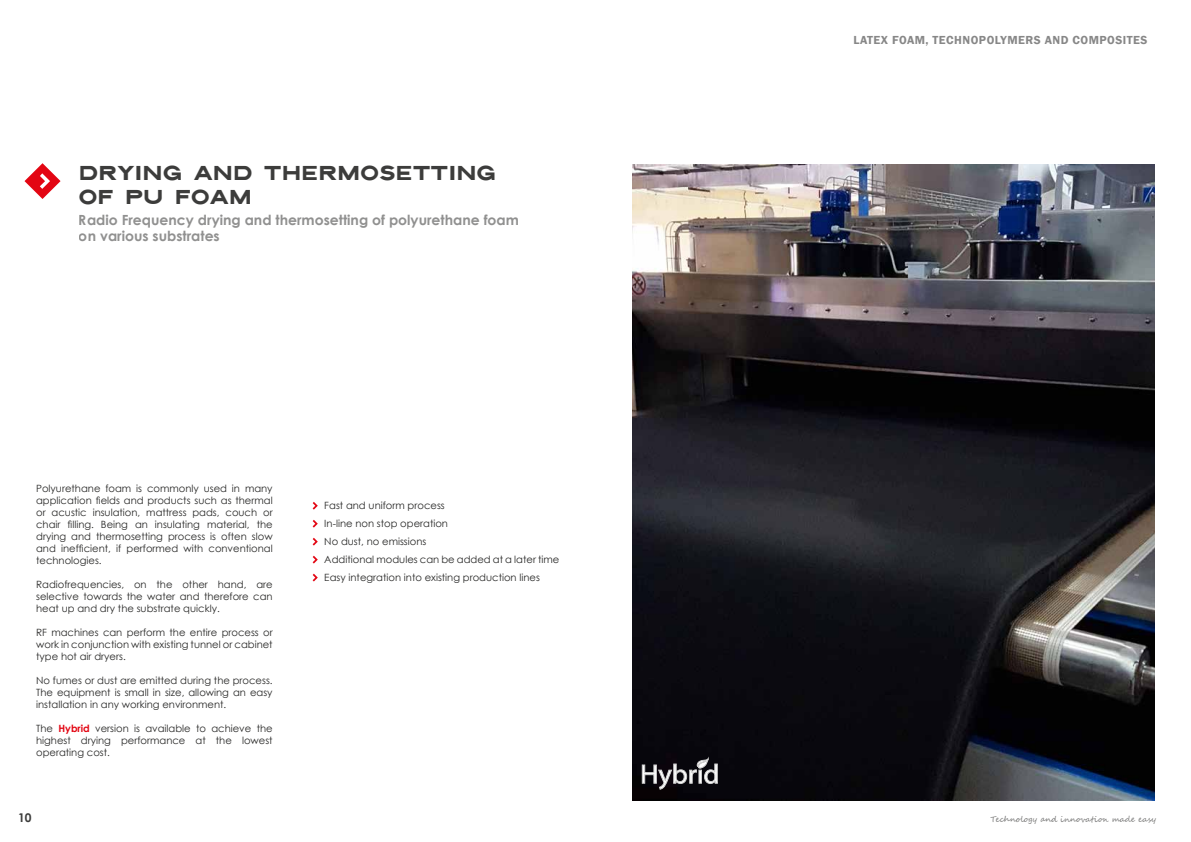
<style>
.page{position:relative;width:1191px;height:842px;background:#fff}
.page>*{position:absolute;margin:0;border:0;box-sizing:border-box;transform-origin:0 0}
.t1{font:30px/24px "Lunar Orbiter";color:#3c3c3b}
.t2{font:700 14px/16.8px "Century Gothic";color:#3c3c3b}
.t3{font:600 12px "Franklin Gothic";letter-spacing:.04em;color:#878787}
.t4{font:700 12px "Century Gothic";color:#3c3c3b}
.t5{font:10px/12px "Century Gothic";color:#282827;text-align:justify}
.t6{font:8px "Segoe Script";color:#525251}
.s1{font-weight:700;color:#e30613}
</style>
<div class="page">
<img style="left:632px;top:165px;width:523px;height:635px">
<svg style="left:24px;top:163px;width:37px;height:36px"></svg>
<svg style="left:313px;top:502px;width:5px;height:8px"></svg>
<svg style="left:313px;top:520px;width:5px;height:8px"></svg>
<svg style="left:313px;top:538px;width:5px;height:8px"></svg>
<svg style="left:313px;top:556px;width:5px;height:7px"></svg>
<svg style="left:642px;top:759px;width:75px;height:30px;background:#4e4c51"></svg>
<svg style="left:313px;top:574px;width:5px;height:7px"></svg>
<h1 class="t1" style="left:79px;top:160px;width:419px">DRYING AND THERMOSETTING<br>OF PU FOAM</h1>
<h2 class="t2" style="left:79px;top:210px;width:441px">Radio Frequency drying and thermosetting of polyurethane foam on various substrates</h2>
<p class="t5" style="left:36px;top:482px;width:238px">Polyurethane foam is commonly used in many application fields and products such as thermal or acustic insulation, mattress pads, couch or chair filling. Being an insulating material, the drying and thermosetting process is often slow and inefficient, if performed with conventional technologies.</p>
<p class="t5" style="left:36px;top:578px;width:238px">Radiofrequencies, on the other hand, are selective towards the water and therefore can heat up and dry the substrate quickly.</p>
<p class="t5" style="left:36px;top:626px;width:238px">RF machines can perform the entire process or work in conjunction with existing tunnel or cabinet type hot air dryers.</p>
<p class="t5" style="left:36px;top:674px;width:238px">No fumes or dust are emitted during the process.<br>The equipment is small in size, allowing an easy installation in any working environment.</p>
<p class="t5" style="left:36px;top:722px;width:238px">The <span class="s1">Hybrid</span> version is available to achieve the highest drying performance at the lowest operating cost.</p>
<p class="t5" style="left:324px;top:496px;width:237px;line-height:18px;text-align:left">Fast and uniform process<br>In-line non stop operation<br>No dust, no emissions<br>Additional modules can be added at a later time Easy integration into existing production lines</p>
<p class="t3" style="left:853px;top:33px;width:295px">LATEX FOAM, TECHNOPOLYMERS AND COMPOSITES</p>
<p class="t4" style="left:18px;top:809px;width:15px">10</p>
<p class="t6" style="left:990px;top:812px;width:167px">Technology and innovation made easy</p>
</div>
